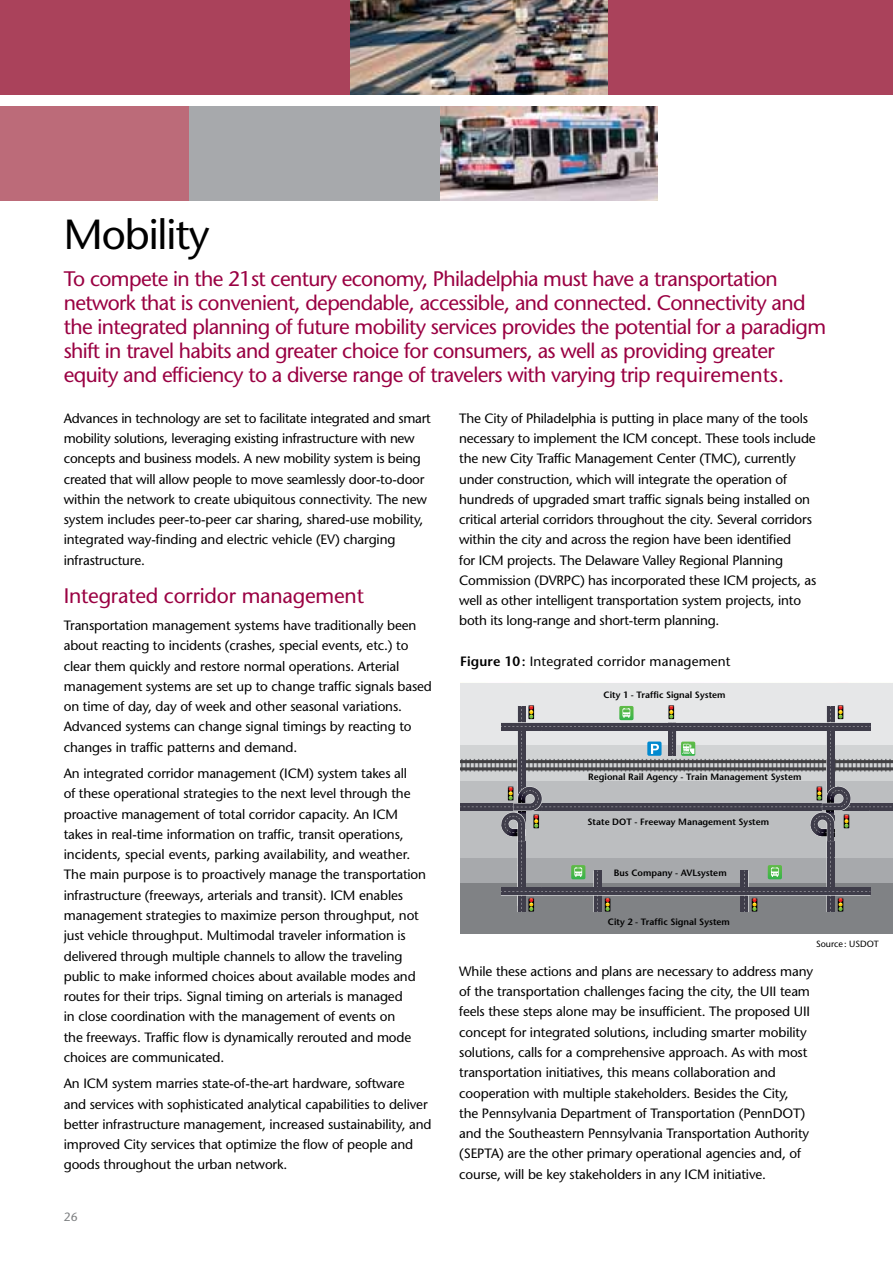
<style>
.page{position:relative;width:893px;height:1263px;background:#fff}
.page>*{position:absolute;margin:0;border:0;box-sizing:border-box;transform-origin:0 0}
.t1{font:42px "Stone Sans";letter-spacing:-.025em;color:#000}
.t2{font:21px/24px "Stone Sans";letter-spacing:-.03em;color:#9a0142}
.t3{font:21px "Stone Sans";letter-spacing:-.01em;color:#9a0142}
.t4{font:13.5px/20.2px "Stone Sans";letter-spacing:-.01em;color:#000}
.t5{font:13.5px "Stone Sans";letter-spacing:.01em;color:#000}
.t6{font:12px "Stone Sans";color:#808284}
.t7{font:600 9.15px "Stone Sans";color:#000}
.t8{font:9px "Stone Sans";color:#000}
.s1{font-weight:600}
</style>
<div class="page">
<div style="left:460px;top:683px;width:433px;height:64px;background:#e6e7e8"></div>
<div style="left:460px;top:884px;width:433px;height:50px;background:#808285"></div>
<svg style="left:460px;top:705px;width:433px;height:207px"></svg>
<div style="left:0;top:0;width:356px;height:94px;background:#aa425b"></div>
<img style="left:350px;top:0;width:258px;height:94px">
<div style="left:0;top:106px;width:188px;height:94px;background:#bc6b79"></div>
<div style="left:608px;top:0;width:285px;height:94px;background:#aa425b"></div>
<div style="left:188px;top:106px;width:252px;height:94px;background:#a7a9ac"></div>
<img style="left:440px;top:106px;width:217px;height:94px">
<h1 class="t1" style="left:64px;top:210px;width:147px">Mobility</h1>
<p class="t2" style="left:64px;top:267px;width:764px">To compete in the 21st century economy, Philadelphia must have a transportation network that is convenient, dependable, accessible, and connected. Connectivity and the integrated planning of future mobility services provides the potential for a paradigm shift in travel habits and greater choice for consumers, as well as providing greater equity and efficiency to a diverse range of travelers with varying trip requirements.</p>
<p class="t4" style="left:64px;top:408px;width:368px">Advances in technology are set to facilitate integrated and smart mobility solutions, leveraging existing infrastructure with new concepts and business models. A new mobility system is being created that will allow people to move seamlessly door-to-door within the network to create ubiquitous connectivity. The new system includes peer-to-peer car sharing, shared-use mobility, integrated way-finding and electric vehicle (EV) charging infrastructure.</p>
<h2 class="t3" style="left:64px;top:584px;width:302px">Integrated corridor management</h2>
<p class="t4" style="left:64px;top:615px;width:370px">Transportation management systems have traditionally been about reacting to incidents (crashes, special events, etc.) to clear them quickly and restore normal operations. Arterial management systems are set up to change traffic signals based on time of day, day of week and other seasonal variations.<br>Advanced systems can change signal timings by reacting to changes in traffic patterns and demand.</p>
<p class="t4" style="left:64px;top:763px;width:364px">An integrated corridor management (ICM) system takes all<br>of these operational strategies to the next level through the proactive management of total corridor capacity. An ICM takes in real-time information on traffic, transit operations, incidents, special events, parking availability, and weather.<br>The main purpose is to proactively manage the transportation infrastructure (freeways, arterials and transit). ICM enables management strategies to maximize person throughput, not just vehicle throughput. Multimodal traveler information is delivered through multiple channels to allow the traveling public to make informed choices about available modes and routes for their trips. Signal timing on arterials is managed<br>in close coordination with the management of events on<br>the freeways. Traffic flow is dynamically rerouted and mode choices are communicated.</p>
<p class="t4" style="left:64px;top:1073px;width:369px">An ICM system marries state-of-the-art hardware, software<br>and services with sophisticated analytical capabilities to deliver better infrastructure management, increased sustainability, and improved City services that optimize the flow of people and goods throughout the urban network.</p>
<p class="t6" style="left:64px;top:1209px;width:15px">26</p>
<p class="t4" style="left:459px;top:408px;width:359px">The City of Philadelphia is putting in place many of the tools necessary to implement the ICM concept. These tools include the new City Traffic Management Center (TMC), currently under construction, which will integrate the operation of hundreds of upgraded smart traffic signals being installed on critical arterial corridors throughout the city. Several corridors within the city and across the region have been identified<br>for ICM projects. The Delaware Valley Regional Planning Commission (DVRPC) has incorporated these ICM projects, as well as other intelligent transportation system projects, into both its long-range and short-term planning.</p>
<p class="t5" style="left:460px;top:653px;width:272px"><span class="s1">Figure 10:</span> Integrated corridor management</p>
<p class="t7" style="left:603px;top:689px;width:124px">City 1 - Traffic Signal System</p>
<p class="t7" style="left:588px;top:771px;width:215px">Regional Rail Agency - Train Management System</p>
<p class="t7" style="left:587px;top:816px;width:183px">State DOT - Freeway Management System</p>
<p class="t7" style="left:614px;top:867px;width:114px">Bus Company - AVLsystem</p>
<p class="t7" style="left:608px;top:917px;width:124px">City 2 - Traffic Signal System</p>
<p class="t8" style="left:816px;top:938px;width:64px">Source: USDOT</p>
<p class="t4" style="left:459px;top:961px;width:355px">While these actions and plans are necessary to address many of the transportation challenges facing the city, the UII team feels these steps alone may be insufficient. The proposed UII concept for integrated solutions, including smarter mobility solutions, calls for a comprehensive approach. As with most transportation initiatives, this means collaboration and cooperation with multiple stakeholders. Besides the City,<br>the Pennsylvania Department of Transportation (PennDOT) and the Southeastern Pennsylvania Transportation Authority (SEPTA) are the other primary operational agencies and, of course, will be key stakeholders in any ICM initiative.</p>
</div>
